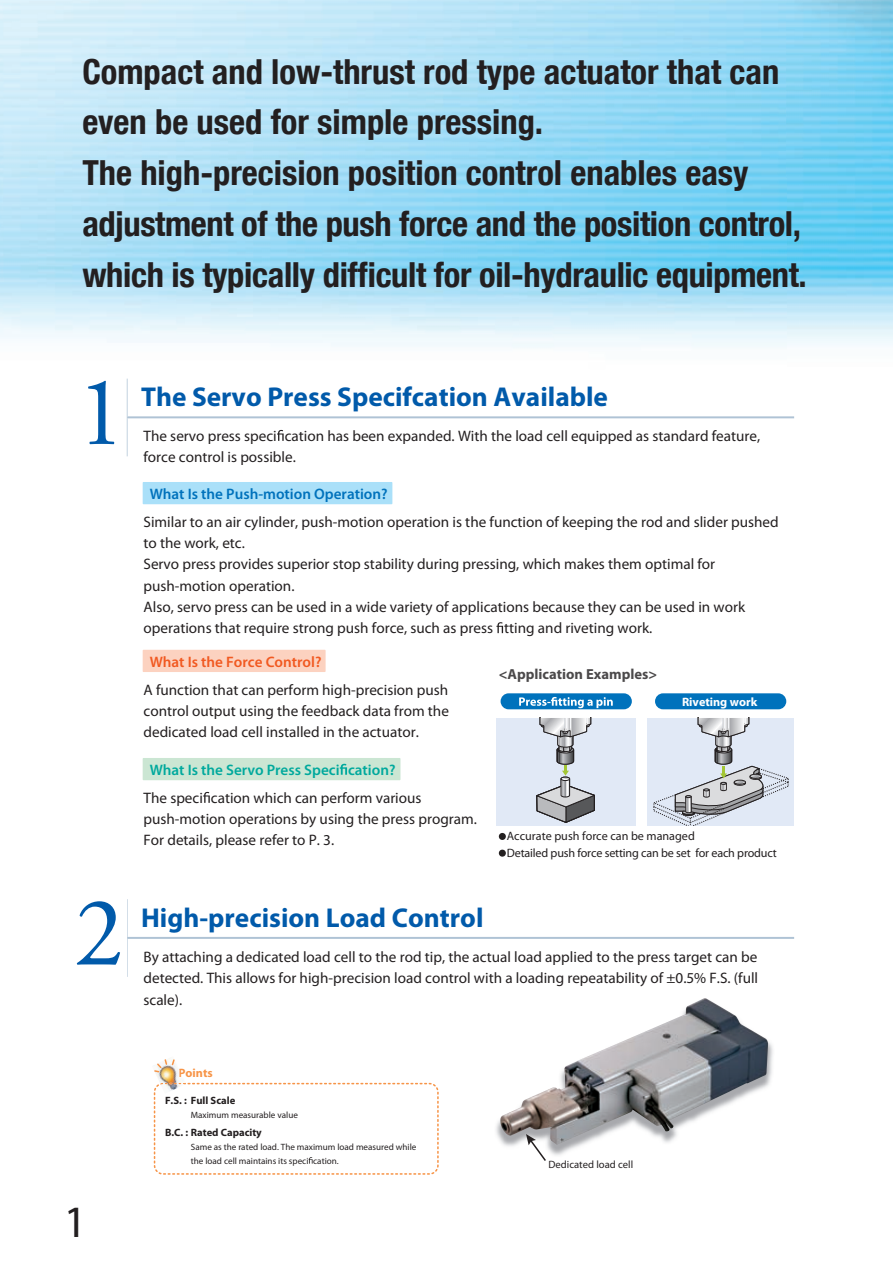
<style>
.page{position:relative;width:893px;height:1263px;background:#fff}
.page>*{position:absolute;margin:0;border:0;box-sizing:border-box;transform-origin:0 0}
.t1{font:98.7px "Adobe Garamond Pro";color:#015aaa}
.t2{font:45px "Myriad Pro";color:#231f20}
.t3{font:700 condensed 34.5px/50.8px "Helvetica Neue LT Com";color:#231f20}
.t4{font:700 27.3px "Myriad Pro";color:#015aaa}
.t5{font:15.15px/21.3px "Myriad Pro";color:#231f20}
.t6{font:600 15.15px "Myriad Pro";color:#00a99d}
.t7{font:600 15.15px "Myriad Pro";color:#0072bc}
.t8{font:600 15.15px "Myriad Pro";color:#f15921}
.t9{font:700 14.55px "Myriad Pro";color:#4b494a}
.t10{font:12.15px/16.6px "Myriad Pro";letter-spacing:-.015em;color:#231f20}
.t11{font:700 12.15px "Myriad Pro";color:#fff}
.t12{font:700 12.15px "Myriad Pro";color:#f79447}
.t13{font:700 10.65px "Myriad Pro";color:#231f20}
.t14{font:10.65px "Myriad Pro";color:#231f20}
.t15{font:9.15px/13.6px "Myriad Pro";color:#231f20}
</style>
<div class="page">
<img style="left:0;top:0;width:893px;height:348px">
<img style="left:496px;top:1041px;width:277px;height:115px">
<img style="left:500px;top:998px;width:268px;height:147px">
<div style="left:143px;top:482px;width:249px;height:22px;background:#aae0f9"></div>
<div style="left:143px;top:650px;width:183px;height:22px;background:#fcd2c0"></div>
<div style="left:143px;top:758px;width:257px;height:22px;background:#cbe6d3"></div>
<svg style="left:340px;top:764px;width:7px;height:11px"></svg>
<div style="left:496px;top:718px;width:139px;height:108px;background:#e1e9f6"></div>
<svg style="left:536px;top:718px;width:59px;height:105px"></svg>
<div style="left:648px;top:718px;width:146px;height:108px;background:#e1e9f6"></div>
<svg style="left:653px;top:718px;width:136px;height:108px"></svg>
<div style="left:501px;top:693px;width:131px;height:16px;background:#0072bc;border-radius:8px"></div>
<svg style="left:519px;top:697px;width:94px;height:11px"></svg>
<div style="left:655px;top:693px;width:131px;height:16px;background:#0072bc;border-radius:8px"></div>
<svg style="left:499px;top:833px;width:7px;height:7px"></svg>
<svg style="left:499px;top:850px;width:7px;height:7px"></svg>
<svg style="left:127px;top:899px;width:667px;height:78px"></svg>
<svg style="left:526px;top:1134px;width:21px;height:27px"></svg>
<svg style="left:127px;top:379px;width:667px;height:77px"></svg>
<svg style="left:496px;top:622px;width:7px;height:11px"></svg>
<svg style="left:203px;top:792px;width:7px;height:11px"></svg>
<svg style="left:153px;top:1059px;width:286px;height:116px"></svg>
<p class="t3" style="left:82px;top:51px;width:726px">Compact and low-thrust rod type actuator that can even be used for simple pressing.<br>The high-precision position control enables easy adjustment of the push force and the position control, which is typically difficult for oil-hydraulic equipment.</p>
<h1 class="t1" style="left:76px;top:353px;width:51px">1</h1>
<h3 class="t4" style="left:141px;top:379px;width:468px">The Servo Press Specifcation Available</h3>
<p class="t5" style="left:144px;top:425px;width:618px">The servo press speci cation has been expanded. With the load cell equipped as standard feature, force control is possible.</p>
<p class="t7" style="left:150px;top:484px;width:239px">What Is the Push-motion Operation?</p>
<p class="t5" style="left:144px;top:511px;width:637px">Similar to an air cylinder, push-motion operation is the function of keeping the rod and slider pushed to the work, etc.<br>Servo press provides superior stop stability during pressing, which makes them optimal for push-motion operation.<br>Also, servo press can be used in a wide variety of applications because they can be used in work operations that require strong push force, such as press tting and riveting work.</p>
<h1 class="t1" style="left:74px;top:874px;width:51px">2</h1>
<p class="t8" style="left:150px;top:652px;width:173px">What Is the Force Control?</p>
<p class="t5" style="left:144px;top:679px;width:307px;text-align:justify">A function that can perform high-precision push control output using the feedback data from the dedicated load cell installed in the actuator.</p>
<p class="t6" style="left:150px;top:760px;width:247px">What Is the Servo Press Speci cation?</p>
<p class="t5" style="left:144px;top:787px;width:335px">The speci cation which can perform various push-motion operations by using the press program.<br>For details, please refer to P. 3.</p>
<p class="t9" style="left:499px;top:665px;width:160px">&lt;Application Examples&gt;</p>
<p class="t11" style="left:682px;top:694px;width:77px">Riveting work</p>
<p class="t10" style="left:507px;top:828px;width:271px">Accurate push force can be managed<br>Detailed push force setting can be set for each product</p>
<h3 class="t4" style="left:141px;top:900px;width:344px">High-precision Load Control</h3>
<p class="t5" style="left:144px;top:946px;width:616px;text-align:justify">By attaching a dedicated load cell to the rod tip, the actual load applied to the press target can be detected. This allows for high-precision load control with a loading repeatability of ±0.5% F.S. (full scale).</p>
<h2 class="t2" style="left:64px;top:1194px;width:25px">1</h2>
<p class="t12" style="left:179px;top:1065px;width:36px">Points</p>
<p class="t13" style="left:165px;top:1094px;width:72px">F.S. : Full Scale</p>
<p class="t15" style="left:191px;top:1108px;width:109px">Maximum measurable value</p>
<p class="t13" style="left:165px;top:1126px;width:98px">B.C. : Rated Capacity</p>
<p class="t15" style="left:191px;top:1140px;width:227px">Same as the rated load. The maximum load measured while the load cell maintains its speci cation.</p>
<p class="t14" style="left:548px;top:1158px;width:86px">Dedicated load cell</p>
</div>
